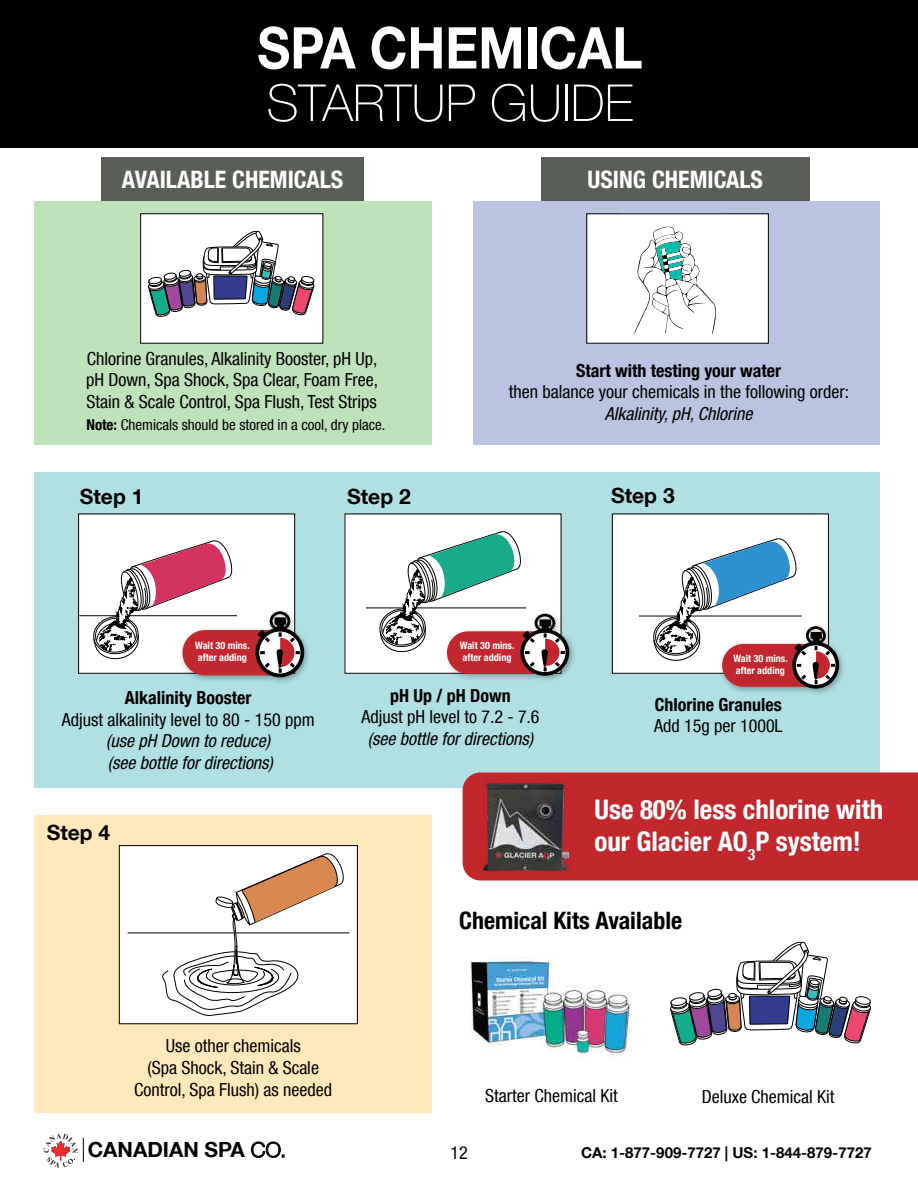
<style>
.page{position:relative;width:918px;height:1188px;background:#fff}
.page>*{position:absolute;margin:0;border:0;box-sizing:border-box;transform-origin:0 0}
.t1{font:700 57.6px "Helvetica Neue LT Com";color:#fff;scale:.88 1}
.t2{font:100 51px "Helvetica Neue LT Com";color:#fff}
.t3{font:700 condensed 27px/32.4px "Helvetica Neue LT Com";color:#fff}
.t4{font:700 condensed 24px "Helvetica Neue LT Com";color:#fff}
.t5{font:700 condensed 24px "Helvetica Neue LT Com";color:#000}
.t6{font:700 21px "Helvetica Neue LT Com";color:#000}
.t7{font:700 20.85px "Helvetica Neue LT Com";color:#000}
.t8{font:condensed 18px/21.6px "Helvetica Neue LT Com";color:#000;text-align:center}
.t9{font:italic condensed 18px/21.6px "Helvetica Neue LT Com";color:#000}
.t10{font:700 condensed 18px "Helvetica Neue LT Com";color:#000}
.t11{font:condensed 15px "Helvetica Neue LT Com";color:#000}
.t12{font:700 15px "Helvetica Neue LT Com";color:#000}
.t13{font:700 condensed 10.2px/12.1px "Helvetica Neue LT Com";color:#fff}
.s1{font-weight:700}
.s2{font-family:"Helvetica Neue";font-weight:300}
</style>
<div class="page">
<div style="left:0;top:0;width:918px;height:147px;background:#000"></div>
<div style="left:101px;top:158px;width:263px;height:43px;background:#595e56"></div>
<div style="left:541px;top:158px;width:269px;height:43px;background:#595e56"></div>
<div style="left:34px;top:201px;width:398px;height:244px;background:#bee2b9"></div>
<div style="left:473px;top:201px;width:407px;height:244px;background:#bac4e2"></div>
<div style="left:34px;top:472px;width:846px;height:315px;background:#b0e0e4"></div>
<div style="left:34px;top:815px;width:398px;height:297px;background:#ffe9bb"></div>
<div style="left:612px;top:514px;width:216px;height:159px;background:#fff"></div>
<div style="left:612px;top:513px;width:217px;height:161px;border:1px solid #000"></div>
<svg style="left:83px;top:1138px;width:1px;height:24px"></svg>
<svg style="left:251px;top:1142px;width:33px;height:16px"></svg>
<svg style="left:44px;top:1134px;width:33px;height:34px"></svg>
<div style="left:345px;top:514px;width:216px;height:159px;background:#fff"></div>
<div style="left:119px;top:846px;width:238px;height:178px;background:#fff"></div>
<svg style="left:128px;top:853px;width:221px;height:163px"></svg>
<div style="left:119px;top:845px;width:239px;height:179px;border:1px solid #000"></div>
<div style="left:463px;top:772px;width:455px;height:108px;background:#c1272d"></div>
<img style="left:484px;top:780px;width:93px;height:101px">
<img style="left:469px;top:958px;width:163px;height:99px">
<svg style="left:670px;top:941px;width:201px;height:105px"></svg>
<div style="left:79px;top:514px;width:216px;height:159px;background:#fff"></div>
<hr style="left:79px;top:615px;width:38px;height:1px;background:#000">
<svg style="left:91px;top:540px;width:142px;height:120px"></svg>
<div style="left:78px;top:513px;width:217px;height:161px;border:1px solid #000"></div>
<div style="left:179px;top:608px;width:133px;height:77px;background:#000;opacity:.3"></div>
<div style="left:182px;top:630px;width:120px;height:45px;background:#c2262e;border-radius:23px"></div>
<svg style="left:256px;top:612px;width:48px;height:65px"></svg>
<hr style="left:366px;top:608px;width:38px;height:1px;background:#000">
<div style="left:443px;top:611px;width:134px;height:72px;background:#000;opacity:.3"></div>
<svg style="left:377px;top:530px;width:192px;height:146px"></svg>
<div style="left:718px;top:623px;width:129px;height:73px;background:#000;opacity:.3"></div>
<hr style="left:639px;top:616px;width:39px;height:1px;background:#000">
<svg style="left:650px;top:537px;width:189px;height:151px"></svg>
<div style="left:587px;top:214px;width:181px;height:129px;background:#fff"></div>
<svg style="left:634px;top:226px;width:82px;height:108px"></svg>
<div style="left:586px;top:213px;width:183px;height:131px;border:1px solid #000"></div>
<div style="left:141px;top:214px;width:182px;height:129px;background:#fff"></div>
<div style="left:140px;top:213px;width:183px;height:131px;border:1px solid #000"></div>
<svg style="left:148px;top:231px;width:166px;height:86px"></svg>
<h1 class="t1" style="left:257px;top:12px;width:439px">SPA CHEMICAL</h1>
<h2 class="t2" style="left:266px;top:73px;width:368px">STARTUP GUIDE</h2>
<h3 class="t4" style="left:122px;top:165px;width:223px">AVAILABLE CHEMICALS</h3>
<h3 class="t4" style="left:588px;top:165px;width:177px">USING CHEMICALS</h3>
<p class="t8" style="left:86px;top:348px;width:293px;text-align:justify">Chlorine Granules, Alkalinity Booster, pH Up, pH Down, Spa Shock, Spa Clear, Foam Free, Stain &amp; Scale Control, Spa Flush, Test Strips</p>
<p class="t11" style="left:86px;top:416px;width:301px"><span class="s1">Note:</span> Chemicals should be stored in a cool, dry place.</p>
<p class="t10" style="left:576px;top:360px;width:207px">Start with testing your water</p>
<p class="t8" style="left:509px;top:381px;width:342px">then balance your chemicals in the following order:</p>
<p class="t9" style="left:605px;top:403px;width:149px">Alkalinity, pH, Chlorine</p>
<p class="t6" style="left:80px;top:483px;width:65px">Step 1</p>
<p class="t6" style="left:347px;top:483px;width:65px">Step 2</p>
<p class="t6" style="left:611px;top:482px;width:65px">Step 3</p>
<p class="t13" style="left:195px;top:639px;width:56px">Wait 30 mins. after adding</p>
<p class="t13" style="left:460px;top:639px;width:56px">Wait 30 mins. after adding</p>
<p class="t13" style="left:733px;top:652px;width:56px">Wait 30 mins. after adding</p>
<p class="t10" style="left:125px;top:687px;width:128px">Alkalinity Booster</p>
<p class="t8" style="left:62px;top:708px;width:255px">Adjust alkalinity level to 80 - 150 ppm</p>
<p class="t9" style="left:106px;top:730px;width:168px">(use pH Down to reduce) (see bottle for directions)</p>
<p class="t6" style="left:47px;top:820px;width:65px">Step 4</p>
<p class="t10" style="left:390px;top:685px;width:122px">pH Up / pH Down</p>
<p class="t8" style="left:362px;top:706px;width:180px">Adjust pH level to 7.2 - 7.6</p>
<p class="t9" style="left:368px;top:728px;width:167px">(see bottle for directions)</p>
<p class="t10" style="left:655px;top:694px;width:128px">Chlorine Granules</p>
<p class="t8" style="left:654px;top:715px;width:130px">Add 15g per 1000L</p>
<h3 class="t3" style="left:595px;top:793px;width:290px">Use 80% less chlorine with our Glacier AO<sub>3</sub>P system!</h3>
<h3 class="t5" style="left:459px;top:906px;width:224px">Chemical Kits Available</h3>
<p class="t8" style="left:134px;top:1035px;width:199px">Use other chemicals<br>(Spa Shock, Stain &amp; Scale<br>Control, Spa Flush) as needed</p>
<p class="t8" style="left:485px;top:1085px;width:134px">Starter Chemical Kit</p>
<p class="t8" style="left:702px;top:1086px;width:134px">Deluxe Chemical Kit</p>
<p class="t7" style="left:88px;top:1137px;width:200px">CANADIAN SPA <span class="s2">CO.</span></p>
<p class="t12" style="left:581px;top:1143px;width:292px">CA: 1-877-909-7727 | US: 1-844-879-7727</p>
<p class="t8" style="left:450px;top:1141px;width:19px">12</p>
</div>
